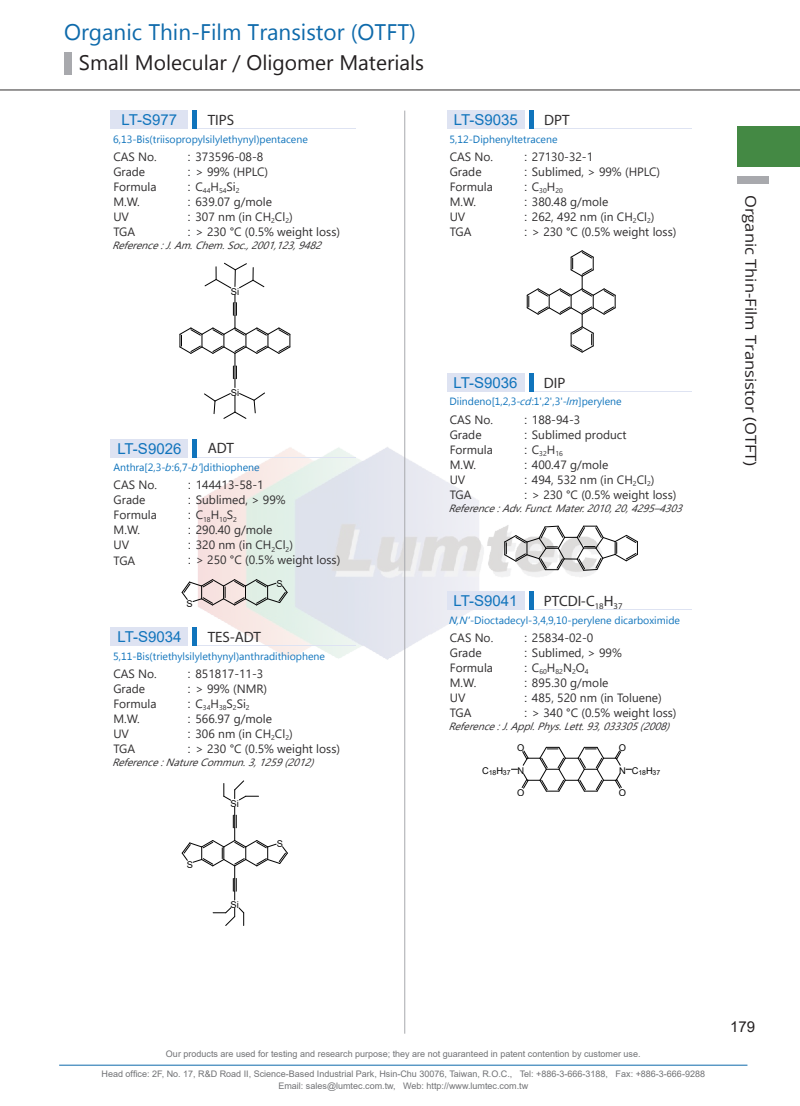
<style>
.page{position:relative;width:800px;height:1106px;background:#fff}
.page>*{position:absolute;margin:0;border:0;box-sizing:border-box;transform-origin:0 0}
.t1{font:22.5px "Microsoft New Tai Lue";color:#0e6aab}
.t2{font:21px "Microsoft New Tai Lue";color:#231f20}
.t3{font:15px "Arial";color:#1074bc}
.t4{font:15px "Open Sans";color:#231f20;scale:1.1 1}
.t5{font:15px "Myriad Pro";color:#312f30}
.t6{font:15px "Arial";color:#231f20}
.t7{font:12px/15px "Segoe UI";color:#312f30}
.t8{font:12px "Arial";color:#312f30}
.t9{font:10.5px "Microsoft Tai Le";color:#1074bc}
.t10{font:italic 10.5px "Segoe UI";color:#312f30}
.t11{font:9.3px "Arial";color:#030303}
.t12{font:9px/12px "Arial";color:#717275;text-align:center}
.t13{font:7.05px "Segoe UI";color:#312f30}
.t14{font:6.9px "Arial";letter-spacing:-.005em;color:#030303}
.s1{font-family:"Arial"}
.s2{font-style:italic}
</style>
<div class="page">
<img style="left:198px;top:446px;width:398px;height:214px">
<hr style="left:59px;top:1064px;width:688px;height:1px;background:#0e6aab">
<hr style="left:404px;top:111px;width:1px;height:922px;background:#a8a9ad">
<div style="left:737px;top:126px;width:62px;height:41px;background:#448944"></div>
<hr style="left:0;top:90px;width:799px;height:1px;background:#312f30">
<div style="left:737px;top:176px;width:31px;height:7px;background:#a8a9ad"></div>
<div style="left:64px;top:52px;width:7px;height:22px;background:#a8a9ad"></div>
<div style="left:111px;top:627px;width:77px;height:19px;background:#dee3f2"></div>
<div style="left:447px;top:111px;width:77px;height:18px;background:#dee3f2"></div>
<div style="left:111px;top:111px;width:77px;height:18px;background:#dee3f2"></div>
<div style="left:111px;top:439px;width:77px;height:19px;background:#dee3f2"></div>
<hr style="left:193px;top:645px;width:162px;height:1px;background:#dee3f2">
<hr style="left:529px;top:128px;width:162px;height:1px;background:#dee3f2">
<hr style="left:193px;top:128px;width:162px;height:1px;background:#dee3f2">
<hr style="left:193px;top:457px;width:162px;height:1px;background:#dee3f2">
<hr style="left:193px;top:627px;width:4px;height:19px;background:#1074bc">
<hr style="left:529px;top:111px;width:4px;height:18px;background:#1074bc">
<hr style="left:193px;top:111px;width:4px;height:18px;background:#1074bc">
<hr style="left:193px;top:439px;width:4px;height:19px;background:#1074bc">
<div style="left:447px;top:373px;width:77px;height:19px;background:#dee3f2"></div>
<hr style="left:529px;top:391px;width:162px;height:1px;background:#dee3f2">
<div style="left:528px;top:373px;width:5px;height:19px;background:#1074bc"></div>
<div style="left:447px;top:591px;width:77px;height:19px;background:#dee3f2"></div>
<hr style="left:529px;top:609px;width:162px;height:1px;background:#dee3f2">
<div style="left:528px;top:591px;width:5px;height:19px;background:#1074bc"></div>
<svg style="left:204px;top:263px;width:60px;height:25px"></svg>
<svg style="left:179px;top:295px;width:111px;height:124px"></svg>
<svg style="left:181px;top:579px;width:106px;height:26px;background:#cdcbc7"></svg>
<svg style="left:182px;top:807px;width:106px;height:93px"></svg>
<svg style="left:223px;top:780px;width:35px;height:20px"></svg>
<svg style="left:213px;top:907px;width:31px;height:19px"></svg>
<svg style="left:526px;top:250px;width:89px;height:102px"></svg>
<svg style="left:504px;top:525px;width:134px;height:46px"></svg>
<svg style="left:511px;top:747px;width:120px;height:45px"></svg>
<h1 class="t1" style="left:64px;top:19px;width:353px">Organic Thin-Film Transistor (OTFT)</h1>
<h2 class="t2" style="left:79px;top:50px;width:346px">Small Molecular / Oligomer Materials</h2>
<p class="t3" style="left:121px;top:110px;width:57px">LT-S977</p>
<p class="t3" style="left:453px;top:110px;width:65px">LT-S9035</p>
<p class="t5" style="left:208px;top:111px;width:28px">TIPS</p>
<p class="t5" style="left:544px;top:111px;width:27px">DPT</p>
<p class="t9" style="left:113px;top:133px;width:196px">6,13-Bis(triisopropylsilylethynyl)pentacene</p>
<p class="t7" style="left:113px;top:148px;width:45px">CAS No.<br>Grade<br>Formula<br>M.W.<br>UV<br>TGA</p>
<p class="t7" style="left:188px;top:148px;width:82px"><span class="s1">:</span> 373596-08-8 <span class="s1">:</span> &gt; 99% (HPLC)</p>
<p class="t13" style="left:195px;top:184px;width:46px"><sup>C</sup>44<sup>H</sup>54<sup>Si</sup>2</p>
<p class="t8" style="left:188px;top:178px;width:5px">:</p>
<p class="t7" style="left:188px;top:193px;width:154px"><span class="s1">:</span> 639.07 g/mole<br><span class="s1">:</span> 307 nm (in CH<sub>2</sub>Cl<sub>2</sub>)<br><span class="s1">:</span> &gt; 230 °C (0.5% weight loss)</p>
<p class="t10" style="left:112px;top:235px;width:217px">Reference:J.Am.Chem.Soc.,2001,123,9482</p>
<p class="t11" style="left:231px;top:285px;width:10px">Si</p>
<p class="t3" style="left:117px;top:438px;width:65px">LT-S9026</p>
<p class="t11" style="left:231px;top:386px;width:10px">Si</p>
<p class="t5" style="left:208px;top:439px;width:28px">ADT</p>
<p class="t9" style="left:113px;top:461px;width:148px">Anthra[2,3-<span class="s2">b</span>:6,7-<span class="s2">b'</span>]dithiophene</p>
<p class="t7" style="left:114px;top:476px;width:45px">CAS No.<br>Grade<br>Formula<br>M.W.<br>UV<br>TGA</p>
<p class="t7" style="left:188px;top:476px;width:99px"><span class="s1">:</span> 144413-58-1<br><span class="s1">:</span> Sublimed, &gt; 99%</p>
<p class="t8" style="left:188px;top:507px;width:5px">:</p>
<p class="t7" style="left:188px;top:521px;width:154px"><span class="s1">:</span> 290.40 g/mole<br><span class="s1">:</span> 320 nm (in CH<sub>2</sub>Cl<sub>2</sub>)<br><span class="s1">:</span> &gt; 250 °C (0.5% weight loss)</p>
<p class="t13" style="left:196px;top:512px;width:43px"><sup>C</sup>18<sup>H</sup>10<sup>S</sup>2</p>
<p class="t11" style="left:186px;top:597px;width:8px">S</p>
<p class="t11" style="left:276px;top:577px;width:8px">S</p>
<p class="t3" style="left:117px;top:626px;width:65px">LT-S9034</p>
<p class="t5" style="left:208px;top:627px;width:55px">TES-ADT</p>
<p class="t9" style="left:113px;top:650px;width:213px">5,11-Bis(triethylsilylethynyl)anthradithiophene</p>
<p class="t7" style="left:113px;top:665px;width:45px">CAS No.<br>Grade<br>Formula<br>M.W.<br>UV<br>TGA</p>
<p class="t7" style="left:188px;top:665px;width:81px"><span class="s1">:</span> 851817-11-3 <span class="s1">:</span> &gt; 99% (NMR)</p>
<p class="t13" style="left:195px;top:701px;width:56px"><sup>C</sup>34<sup>H</sup>38<sup>S</sup>2<sup>Si</sup>2</p>
<p class="t8" style="left:188px;top:695px;width:5px">:</p>
<p class="t7" style="left:188px;top:710px;width:154px"><span class="s1">:</span> 566.97 g/mole<br><span class="s1">:</span> 306 nm (in CH<sub>2</sub>Cl<sub>2</sub>)<br><span class="s1">:</span> &gt; 230 °C (0.5% weight loss)</p>
<p class="t10" style="left:112px;top:752px;width:209px">Reference:NatureCommun.3,1259(2012)</p>
<p class="t11" style="left:187px;top:858px;width:8px">S</p>
<p class="t11" style="left:230px;top:797px;width:10px">Si</p>
<p class="t11" style="left:230px;top:898px;width:10px">Si</p>
<p class="t11" style="left:277px;top:837px;width:8px">S</p>
<p class="t9" style="left:449px;top:133px;width:109px">5,12-Diphenyltetracene</p>
<p class="t7" style="left:449px;top:148px;width:45px">CAS No.<br>Grade<br>Formula<br>M.W.<br>UV<br>TGA</p>
<p class="t7" style="left:524px;top:148px;width:138px"><span class="s1">:</span> 27130-32-1<br><span class="s1">:</span> Sublimed, &gt; 99% (HPLC)</p>
<p class="t8" style="left:524px;top:179px;width:5px">:</p>
<p class="t7" style="left:524px;top:193px;width:154px"><span class="s1">:</span> 380.48 g/mole<br><span class="s1">:</span> 262, 492 nm (in CH<sub>2</sub>Cl<sub>2</sub>)<br><span class="s1">:</span> &gt; 230 °C (0.5% weight loss)</p>
<p class="t13" style="left:531px;top:184px;width:33px"><sup>C</sup>30<sup>H</sup>20</p>
<p class="t3" style="left:453px;top:372px;width:65px">LT-S9036</p>
<p class="t5" style="left:544px;top:373px;width:23px">DIP</p>
<p class="t9" style="left:449px;top:396px;width:173px">Diindeno[1,2,3-<span class="s2">cd</span>:1',2',3'-<span class="s2">lm</span>]perylene</p>
<p class="t7" style="left:449px;top:411px;width:45px">CAS No.<br>Grade<br>Formula<br>M.W.<br>UV<br>TGA</p>
<p class="t7" style="left:524px;top:411px;width:104px"><span class="s1">:</span> 188-94-3<br><span class="s1">:</span> Sublimed product</p>
<p class="t13" style="left:531px;top:447px;width:33px"><sup>C</sup>32<sup>H</sup>16</p>
<p class="t8" style="left:524px;top:441px;width:5px">:</p>
<p class="t7" style="left:524px;top:456px;width:154px"><span class="s1">:</span> 400.47 g/mole<br><span class="s1">:</span> 494, 532 nm (in CH<sub>2</sub>Cl<sub>2</sub>)<br><span class="s1">:</span> &gt; 230 °C (0.5% weight loss)</p>
<p class="t10" style="left:448px;top:498px;width:241px">Reference:Adv.Funct.Mater.2010,20,4295–4303</p>
<p class="t3" style="left:453px;top:590px;width:65px">LT-S9041</p>
<p class="t5" style="left:544px;top:591px;width:80px">PTCDI-C<sub>18</sub>H<sub>37</sub></p>
<p class="t7" style="left:449px;top:629px;width:45px">CAS No.<br>Grade<br>Formula<br>M.W.<br>UV<br>TGA</p>
<p class="t7" style="left:524px;top:629px;width:99px"><span class="s1">:</span> 25834-02-0<br><span class="s1">:</span> Sublimed, &gt; 99%</p>
<p class="t9" style="left:448px;top:614px;width:233px"><span class="s2">N,N'</span>-Dioctadecyl-3,4,9,10-perylene dicarboximide</p>
<p class="t13" style="left:532px;top:665px;width:58px"><sup>C</sup>60<sup>H</sup>82<sup>N</sup>2<sup>O</sup>4</p>
<p class="t8" style="left:524px;top:659px;width:5px">:</p>
<p class="t7" style="left:524px;top:674px;width:154px"><span class="s1">:</span> 895.30 g/mole<br><span class="s1">:</span> 485, 520 nm (in Toluene)<br><span class="s1">:</span> &gt; 340 °C (0.5% weight loss)</p>
<p class="t10" style="left:448px;top:716px;width:228px">Reference:J.Appl.Phys.Lett.93,033305(2008)</p>
<p class="t11" style="left:517px;top:741px;width:9px">O</p>
<p class="t11" style="left:517px;top:786px;width:9px">O</p>
<p class="t11" style="left:618px;top:741px;width:9px">O</p>
<p class="t11" style="left:618px;top:786px;width:9px">O</p>
<p class="t14" style="left:482px;top:768px;width:30px"><sup>C</sup>18<sup>H</sup>37</p>
<p class="t14" style="left:631px;top:768px;width:30px"><sup>C</sup>18<sup>H</sup>37</p>
<p class="t11" style="left:517px;top:764px;width:8px">N</p>
<p class="t11" style="left:619px;top:764px;width:8px">N</p>
<p class="t4" style="left:761px;top:195px;width:248px;rotate:90deg">Organic Thin-Film Transistor (OTFT)</p>
<p class="t12" style="left:166px;top:1048px;width:476px">Our products are used for testing and research purpose; they are not guaranteed in patent contention by customer use.</p>
<p class="t12" style="left:102px;top:1068px;width:604px">Head office: 2F, No. 17, R&amp;D Road II, Science-Based Industrial Park, Hsin-Chu 30076, Taiwan, R.O.C., Tel: +886-3-666-3188, Fax: +886-3-666-9288<br>Email: sales@lumtec.com.tw, Web: http://www.lumtec.com.tw</p>
<p class="t6" style="left:729px;top:1016px;width:27px">179</p>
</div>
